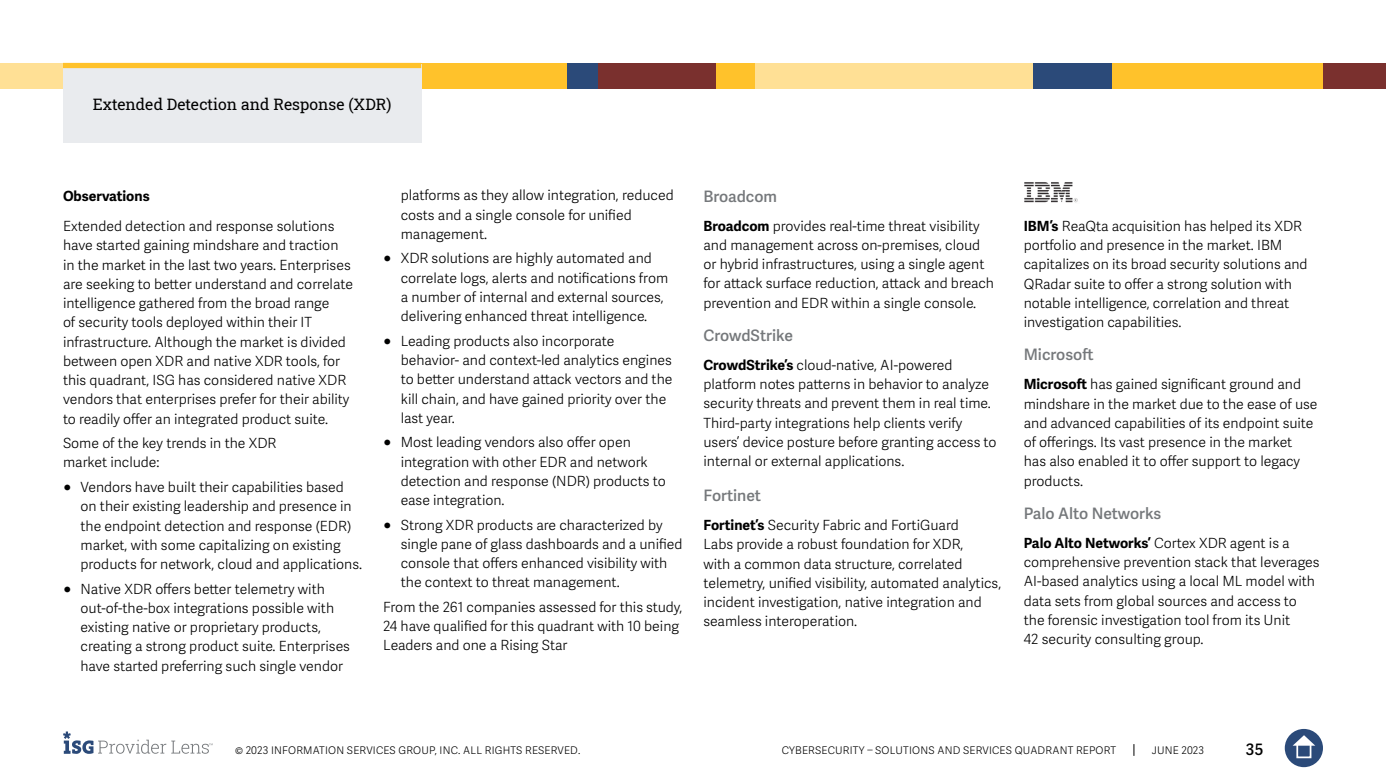
<style>
.page{position:relative;width:1386px;height:780px;background:#fff}
.page>*{position:absolute;margin:0;border:0;box-sizing:border-box;transform-origin:0 0}
.t1{font:600 15.75px "Adelle Sans";color:#75787b}
.t2{font:15.75px "Roboto Slab ISG P Regular";color:#000}
.t3{font:600 15.75px "Adelle Sans";color:#000}
.t4{font:300 14px/19.2px "Adelle Sans";color:#000101}
.t5{font:700 14px "Adelle Sans";color:#000}
.t6{font:300 10.5px "Adelle Sans";letter-spacing:.02em;color:#000}
.s1{font-weight:700}
.s2{font-weight:700;color:#000}
</style>
<div class="page">
<svg style="left:1133px;top:744px;width:1px;height:12px"></svg>
<div style="left:1285px;top:729px;width:38px;height:38px;background:#2b4a79;border-radius:50%"></div>
<svg style="left:1293px;top:735px;width:22px;height:10px"></svg>
<div style="left:1296px;top:743px;width:15px;height:15px;border:2px solid #fff"></div>
<svg style="left:63px;top:731px;width:150px;height:23px"></svg>
<div style="left:1047px;top:63px;width:276px;height:26px;background:#ffc22b"></div>
<div style="left:0;top:63px;width:158px;height:26px;background:#ffe095"></div>
<div style="left:158px;top:63px;width:409px;height:26px;background:#ffc22b"></div>
<div style="left:850px;top:63px;width:184px;height:26px;background:#ffe095"></div>
<div style="left:1323px;top:63px;width:63px;height:26px;background:#7a302e"></div>
<div style="left:1033px;top:63px;width:79px;height:26px;background:#2b4a79"></div>
<div style="left:754px;top:63px;width:98px;height:26px;background:#ffe095"></div>
<div style="left:598px;top:63px;width:157px;height:26px;background:#ffc22b"></div>
<div style="left:598px;top:63px;width:118px;height:26px;background:#7a302e"></div>
<div style="left:567px;top:63px;width:31px;height:26px;background:#2b4a79"></div>
<div style="left:63px;top:64px;width:358px;height:78px;background:#e9ebee"></div>
<div style="left:63px;top:63px;width:358px;height:5px;background:#ffc22b"></div>
<img style="left:1024px;top:182px;width:54px;height:21px">
<p class="t2" style="left:93px;top:93px;width:300px">Extended Detection and Response (XDR)</p>
<p class="t5" style="left:63px;top:188px;width:88px">Observations</p>
<p class="t4" style="left:63px;top:217px;width:292px">Extended detection and response solutions have started gaining mindshare and traction in the market in the last two years. Enterprises are seeking to better understand and correlate intelligence gathered from the broad range<br>of security tools deployed within their IT infrastructure. Although the market is divided between open XDR and native XDR tools, for this quadrant, ISG has considered native XDR vendors that enterprises prefer for their ability to readily offer an integrated product suite.</p>
<p class="t4" style="left:63px;top:434px;width:215px">Some of the key trends in the XDR market include:</p>
<p class="t4" style="left:80px;top:478px;width:283px;text-indent:-18px"><span class="s1">●</span> Vendors have built their capabilities based on their existing leadership and presence in the endpoint detection and response (EDR) market, with some capitalizing on existing products for network, cloud and applications.</p>
<p class="t4" style="left:80px;top:579px;width:271px;text-indent:-18px"><span class="s1">●</span> Native XDR offers better telemetry with out-of-the-box integrations possible with existing native or proprietary products, creating a strong product suite. Enterprises have started preferring such single vendor</p>
<p class="t4" style="left:401px;top:186px;width:275px">platforms as they allow integration, reduced costs and a single console for unified management.</p>
<p class="t4" style="left:401px;top:249px;width:269px;text-indent:-18px"><span class="s1">●</span> XDR solutions are highly automated and correlate logs, alerts and notifications from a number of internal and external sources, delivering enhanced threat intelligence.</p>
<p class="t4" style="left:401px;top:331px;width:273px;text-indent:-18px"><span class="s1">●</span> Leading products also incorporate behavior- and context-led analytics engines to better understand attack vectors and the kill chain, and have gained priority over the last year.</p>
<p class="t4" style="left:401px;top:433px;width:267px;text-indent:-18px"><span class="s1">●</span> Most leading vendors also offer open integration with other EDR and network detection and response (NDR) products to ease integration.</p>
<p class="t4" style="left:401px;top:515px;width:283px;text-indent:-18px"><span class="s1">●</span> Strong XDR products are characterized by single pane of glass dashboards and a unified console that offers enhanced visibility with the context to threat management.</p>
<p class="t4" style="left:383px;top:597px;width:301px">From the 261 companies assessed for this study,<br>24 have qualified for this quadrant with 10 being<br>Leaders and one a Rising Star</p>
<p class="t1" style="left:704px;top:187px;width:75px">Broadcom</p>
<p class="t4" style="left:704px;top:216px;width:292px"><span class="s2">Broadcom</span> provides real-time threat visibility and management across on-premises, cloud or hybrid infrastructures, using a single agent for attack surface reduction, attack and breach prevention and EDR within a single console.</p>
<p class="t1" style="left:704px;top:326px;width:91px">CrowdStrike</p>
<p class="t4" style="left:704px;top:356px;width:295px"><span class="s2">CrowdStrike’s</span> cloud-native, AI-powered platform notes patterns in behavior to analyze security threats and prevent them in real time.<br>Third-party integrations help clients verify users’ device posture before granting access to internal or external applications.</p>
<p class="t1" style="left:704px;top:486px;width:59px">Fortinet</p>
<p class="t4" style="left:704px;top:516px;width:299px"><span class="s2">Fortinet’s</span> Security Fabric and FortiGuard<br>Labs provide a robust foundation for XDR,<br>with a common data structure, correlated telemetry, unified visibility, automated analytics, incident investigation, native integration and seamless interoperation.</p>
<p class="t4" style="left:1024px;top:217px;width:285px"><span class="s2">IBM’s</span> ReaQta acquisition has helped its XDR portfolio and presence in the market. IBM capitalizes on its broad security solutions and QRadar suite to offer a strong solution with notable intelligence, correlation and threat investigation capabilities.</p>
<p class="t1" style="left:1024px;top:345px;width:71px">Microsoft</p>
<p class="t4" style="left:1024px;top:375px;width:295px"><span class="s2">Microsoft</span> has gained significant ground and mindshare in the market due to the ease of use and advanced capabilities of its endpoint suite of offerings. Its vast presence in the market has also enabled it to offer support to legacy products.</p>
<p class="t1" style="left:1024px;top:504px;width:139px">Palo Alto Networks</p>
<p class="t4" style="left:1024px;top:533px;width:297px"><span class="s2">Palo Alto Networks’</span> Cortex XDR agent is a comprehensive prevention stack that leverages AI-based analytics using a local ML model with data sets from global sources and access to the forensic investigation tool from its Unit<br>42 security consulting group.</p>
<p class="t6" style="left:235px;top:744px;width:347px">© 2023 INFORMATION SERVICES GROUP, INC. ALL RIGHTS RESERVED.</p>
<p class="t6" style="left:782px;top:744px;width:336px">CYBERSECURITY – SOLUTIONS AND SERVICES QUADRANT REPORT</p>
<p class="t6" style="left:1152px;top:744px;width:54px">JUNE 2023</p>
<p class="t3" style="left:1246px;top:740px;width:19px">35</p>
</div>
